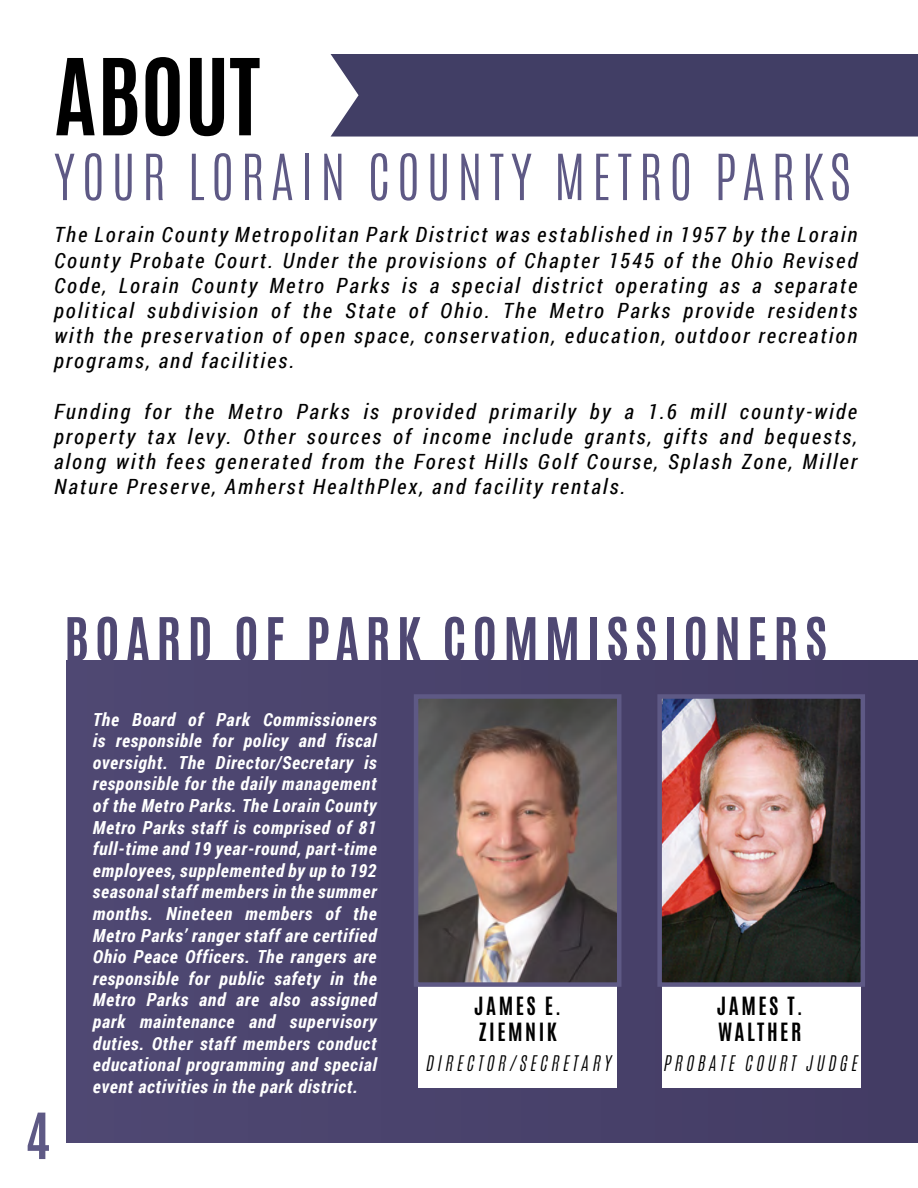
<style>
.page{position:relative;width:918px;height:1188px;background:#fff}
.page>*{position:absolute;margin:0;border:0;box-sizing:border-box;transform-origin:0 0}
.t1{font:700 90px "Antonio";color:#000}
.t2{font:300 54px "Antonio";letter-spacing:.12em;color:#5e5985}
.t3{font:700 54px "Antonio";color:#5e5985}
.t4{font:700 51px "Antonio";letter-spacing:.12em;color:#4f4873}
.t5{font:italic 21px/25.2px "Roboto Condensed";letter-spacing:.1em;color:#000;text-align:justify}
.t6{font:700 21px/25.2px "Antonio";letter-spacing:.12em;color:#000}
.t7{font:italic 700 18px/21.6px "Roboto Condensed";letter-spacing:.04em;color:#fff;text-align:justify}
.t8{font:italic 300 18px "Antonio";color:#000}
</style>
<div class="page">
<div style="left:67px;top:661px;width:851px;height:482px;background:#4c456e"></div>
<div style="left:418px;top:964px;width:199px;height:124px;background:#fff"></div>
<div style="left:662px;top:964px;width:199px;height:124px;background:#fff"></div>
<img style="left:657px;top:694px;width:208px;height:293px">
<svg style="left:414px;top:694px;width:207px;height:293px;background:#7c6a67"></svg>
<div style="left:331px;top:54px;width:587px;height:83px;background:#413e65"></div>
<h1 class="t1" style="left:54px;top:29px;width:208px">ABOUT</h1>
<h2 class="t2" style="left:54px;top:138px;width:798px">YOUR LORAIN C OUNTY METRO PARKS</h2>
<p class="t5" style="left:54px;top:222px;width:805px">The Lorain County Metropolitan Park District was established in 1957 by the Lorain County Probate Court. Under the provisions of Chapter 1545 of the Ohio Revised Code, Lorain County Metro Parks is a special district operating as a separate political subdivision of the State of Ohio. The Metro Parks provide residents with the preservation of open space, conservation, education, outdoor recreation programs, and facilities.</p>
<p class="t5" style="left:54px;top:398px;width:806px">Funding for the Metro Parks is provided primarily by a 1.6 mill county-wide property tax levy. Other sources of income include grants, gifts and bequests, along with fees generated from the Forest Hills Golf Course, Splash Zone, Miller Nature Preserve, Amherst HealthPlex, and facility rentals.</p>
<h3 class="t4" style="left:64px;top:601px;width:765px">BOARD OF PARK COMM ISSIONERS</h3>
<h2 class="t3" style="left:25px;top:1095px;width:27px">4</h2>
<p class="t7" style="left:93px;top:708px;width:285px">The Board of Park Commissioners is responsible for policy and fiscal oversight. The Director/Secretary is responsible for the daily management of the Metro Parks. The Lorain County Metro Parks staff is comprised of 81 full-time and 19 year-round, part-time employees, supplemented by up to 192 seasonal staff members in the summer months. Nineteen members of the Metro Parks’ ranger staff are certified Ohio Peace Officers. The rangers are responsible for public safety in the Metro Parks and are also assigned park maintenance and supervisory duties. Other staff members conduct educational programming and special event activities in the park district.</p>
<p class="t6" style="left:474px;top:994px;width:88px">JAMES E.<br>ZIEMNIK</p>
<p class="t8" style="left:425px;top:1050px;width:189px">D IRECTOR/S ECRETA RY</p>
<p class="t6" style="left:717px;top:994px;width:87px">JAMES T.<br>WALTHER</p>
<p class="t8" style="left:663px;top:1050px;width:200px">PROBA TE C OURT JUDGE</p>
</div>
